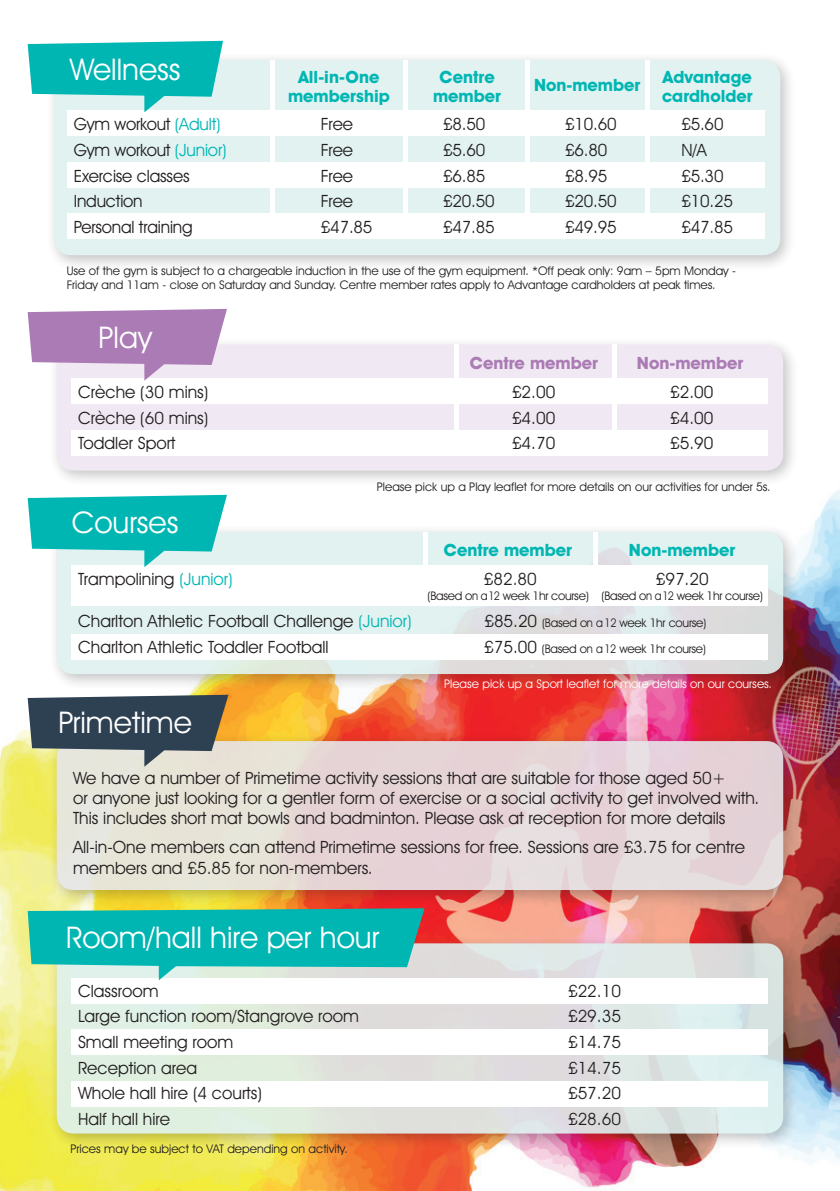
<style>
.page{position:relative;width:840px;height:1191px;background:#fff}
.page>*{position:absolute;margin:0;border:0;box-sizing:border-box;transform-origin:0 0}
.t1{font:30px "Avant Garde IT Cby BT";color:#fff}
.t2{font:17px/20.4px "Avant Garde IT Cby BT";color:#231f20}
.t3{font:700 17px "Avant Garde IT Cby BT";color:#00b6b3}
.t4{font:700 17px "Avant Garde IT Cby BT";color:#aa7bb4}
.t5{font:12px/14px "Avant Garde IT Cby BT";color:#231f20}
.t6{font:12px "Avant Garde IT Cby BT";letter-spacing:-.025em;color:#231f20}
.t7{font:12px "Avant Garde IT Cby BT";color:#fff}
.s1{color:#00b6b3}
.s2{font-size:17px}
</style>
<div class="page">
<img style="left:0;top:40px;width:839px;height:1150px">
<div style="left:45px;top:51px;width:751px;height:221px;background:#231f20;opacity:.3"></div>
<div style="left:54px;top:60px;width:726px;height:195px;background:#def1f0;border-radius:17px"></div>
<div style="left:67px;top:111px;width:697px;height:25px;background:#fff"></div>
<div style="left:67px;top:213px;width:697px;height:26px;background:#fff"></div>
<div style="left:67px;top:162px;width:697px;height:26px;background:#fff"></div>
<svg style="left:28px;top:41px;width:195px;height:71px"></svg>
<div style="left:524px;top:60px;width:5px;height:166px;background:#fff"></div>
<div style="left:270px;top:60px;width:5px;height:166px;background:#fff"></div>
<hr style="left:403px;top:60px;width:4px;height:166px;background:#fff">
<div style="left:644px;top:60px;width:5px;height:166px;background:#fff"></div>
<div style="left:48px;top:336px;width:751px;height:151px;background:#231f20;opacity:.3"></div>
<div style="left:57px;top:345px;width:725px;height:125px;background:#efe7f2;border-radius:17px"></div>
<div style="left:71px;top:430px;width:695px;height:26px;background:#fff"></div>
<div style="left:71px;top:378px;width:695px;height:26px;background:#fff"></div>
<div style="left:453px;top:345px;width:5px;height:94px;background:#fff"></div>
<div style="left:611px;top:379px;width:5px;height:62px;background:#fff"></div>
<svg style="left:28px;top:309px;width:199px;height:72px"></svg>
<div style="left:611px;top:345px;width:5px;height:34px;background:#fff"></div>
<div style="left:48px;top:732px;width:751px;height:174px;background:#231f20;opacity:.3"></div>
<div style="left:57px;top:741px;width:725px;height:149px;background:linear-gradient(to right,#e8e4d8,#e5d1da);border-radius:17px"></div>
<svg style="left:28px;top:695px;width:200px;height:71px"></svg>
<div style="left:48px;top:935px;width:751px;height:215px;background:#231f20;opacity:.3"></div>
<svg style="left:57px;top:943px;width:725px;height:190px;fill:#dfe9e0"></svg>
<div style="left:71px;top:1028px;width:695px;height:26px;background:#fff"></div>
<div style="left:71px;top:1080px;width:695px;height:26px;background:#fff"></div>
<div style="left:71px;top:978px;width:695px;height:25px;background:#fff"></div>
<svg style="left:28px;top:908px;width:396px;height:72px"></svg>
<div style="left:48px;top:523px;width:751px;height:168px;background:#231f20;opacity:.3"></div>
<svg style="left:57px;top:532px;width:725px;height:142px;fill:#e1f2f1"></svg>
<div style="left:71px;top:565px;width:695px;height:40px;background:#fff"></div>
<div style="left:71px;top:634px;width:695px;height:25px;background:#fff"></div>
<div style="left:422px;top:532px;width:5px;height:73px;background:#fff"></div>
<svg style="left:28px;top:495px;width:199px;height:72px"></svg>
<div style="left:592px;top:532px;width:5px;height:73px;background:#fff"></div>
<h1 class="t1" style="left:70px;top:51px;width:112px">Wellness</h1>
<p class="t3" style="left:298px;top:66px;width:82px">All-in-One</p>
<p class="t3" style="left:439px;top:66px;width:57px">Centre</p>
<p class="t3" style="left:533px;top:74px;width:108px">Non-member</p>
<p class="t3" style="left:662px;top:66px;width:90px">Advantage</p>
<p class="t3" style="left:288px;top:85px;width:103px">membership</p>
<p class="t3" style="left:433px;top:85px;width:70px">member</p>
<p class="t3" style="left:661px;top:85px;width:92px">cardholder</p>
<p class="t2" style="left:74px;top:114px;width:148px">Gym workout <span class="s1">(Adult)</span></p>
<p class="t2" style="left:321px;top:114px;width:33px">Free</p>
<p class="t2" style="left:443px;top:114px;width:44px">£8.50</p>
<p class="t2" style="left:565px;top:114px;width:53px">£10.60</p>
<p class="t2" style="left:681px;top:114px;width:44px">£5.60</p>
<p class="t2" style="left:74px;top:139px;width:154px">Gym workout <span class="s1">(Junior)</span></p>
<p class="t2" style="left:321px;top:139px;width:33px">Free</p>
<p class="t2" style="left:443px;top:139px;width:44px">£5.60</p>
<p class="t2" style="left:565px;top:139px;width:44px">£6.80</p>
<p class="t2" style="left:681px;top:139px;width:27px">N/A</p>
<p class="t2" style="left:74px;top:165px;width:117px">Exercise classes</p>
<p class="t2" style="left:321px;top:165px;width:33px">Free</p>
<p class="t2" style="left:443px;top:165px;width:44px">£6.85</p>
<p class="t2" style="left:565px;top:165px;width:44px">£8.95</p>
<p class="t2" style="left:681px;top:165px;width:44px">£5.30</p>
<p class="t2" style="left:74px;top:191px;width:70px">Induction</p>
<p class="t2" style="left:321px;top:191px;width:33px">Free</p>
<p class="t2" style="left:443px;top:191px;width:53px">£20.50</p>
<p class="t2" style="left:565px;top:191px;width:53px">£20.50</p>
<p class="t2" style="left:681px;top:191px;width:53px">£10.25</p>
<p class="t2" style="left:74px;top:216px;width:120px">Personal training</p>
<p class="t2" style="left:321px;top:216px;width:53px">£47.85</p>
<p class="t2" style="left:443px;top:216px;width:53px">£47.85</p>
<p class="t2" style="left:565px;top:216px;width:53px">£49.95</p>
<p class="t2" style="left:681px;top:216px;width:53px">£47.85</p>
<p class="t5" style="left:67px;top:264px;width:670px">Use of the gym is subject to a chargeable induction in the use of the gym equipment. *Off peak only: 9am – 5pm Monday -<br>Friday and 11am - close on Saturday and Sunday. Centre member rates apply to Advantage cardholders at peak times.</p>
<h1 class="t1" style="left:98px;top:319px;width:55px">Play</h1>
<p class="t4" style="left:469px;top:353px;width:130px">Centre member</p>
<p class="t4" style="left:636px;top:353px;width:108px">Non-member</p>
<p class="t2" style="left:78px;top:381px;width:132px">Crèche (30 mins)</p>
<p class="t2" style="left:511px;top:381px;width:45px">£2.00</p>
<p class="t2" style="left:669px;top:381px;width:45px">£2.00</p>
<p class="t2" style="left:78px;top:407px;width:132px">Crèche (60 mins)</p>
<p class="t2" style="left:511px;top:407px;width:45px">£4.00</p>
<p class="t2" style="left:669px;top:407px;width:45px">£4.00</p>
<p class="t2" style="left:78px;top:433px;width:99px">Toddler Sport</p>
<p class="t2" style="left:511px;top:433px;width:45px">£4.70</p>
<p class="t2" style="left:669px;top:433px;width:45px">£5.90</p>
<h1 class="t1" style="left:72px;top:504px;width:108px">Courses</h1>
<p class="t5" style="left:376px;top:479px;width:395px">Please pick up a Play leaflet for more details on our activities for under 5s.</p>
<p class="t3" style="left:443px;top:540px;width:130px">Centre member</p>
<p class="t3" style="left:628px;top:540px;width:108px">Non-member</p>
<p class="t2" style="left:78px;top:568px;width:156px">Trampolining <span class="s1">(Junior)</span></p>
<p class="t2" style="left:483px;top:568px;width:54px">£82.80</p>
<p class="t2" style="left:655px;top:568px;width:54px">£97.20</p>
<p class="t6" style="left:427px;top:588px;width:337px">(Based on a 12 week 1hr course) (Based on a 12 week 1hr course)</p>
<p class="t2" style="left:78px;top:610px;width:335px">Charlton Athletic Football Challenge <span class="s1">(Junior)</span></p>
<p class="t6" style="left:484px;top:615px;width:223px"><span class="s2">£85.20</span> (Based on a 12 week 1hr course)</p>
<p class="t2" style="left:78px;top:636px;width:252px">Charlton Athletic Toddler Football</p>
<p class="t6" style="left:484px;top:641px;width:223px"><span class="s2">£75.00</span> (Based on a 12 week 1hr course)</p>
<h1 class="t1" style="left:58px;top:704px;width:135px">Primetime</h1>
<p class="t7" style="left:444px;top:676px;width:329px">Please pick up a Sport leaflet for more details on our courses.</p>
<p class="t2" style="left:73px;top:767px;width:687px">We have a number of Primetime activity sessions that are suitable for those aged 50+<br>or anyone just looking for a gentler form of exercise or a social activity to get involved with.<br>This includes short mat bowls and badminton. Please ask at reception for more details</p>
<p class="t2" style="left:73px;top:837px;width:673px">All-in-One members can attend Primetime sessions for free. Sessions are £3.75 for centre members and £5.85 for non-members.</p>
<h1 class="t1" style="left:66px;top:919px;width:314px">Room/hall hire per hour</h1>
<p class="t2" style="left:78px;top:980px;width:82px">Classroom</p>
<p class="t2" style="left:567px;top:980px;width:54px">£22.10</p>
<p class="t2" style="left:78px;top:1005px;width:282px">Large function room/Stangrove room</p>
<p class="t2" style="left:567px;top:1005px;width:54px">£29.35</p>
<p class="t2" style="left:78px;top:1031px;width:157px">Small meeting room</p>
<p class="t2" style="left:567px;top:1031px;width:54px">£14.75</p>
<p class="t2" style="left:78px;top:1057px;width:121px">Reception area</p>
<p class="t2" style="left:567px;top:1057px;width:54px">£14.75</p>
<p class="t2" style="left:78px;top:1082px;width:185px">Whole hall hire (4 courts)</p>
<p class="t2" style="left:567px;top:1082px;width:54px">£57.20</p>
<p class="t2" style="left:78px;top:1108px;width:93px">Half hall hire</p>
<p class="t2" style="left:567px;top:1108px;width:54px">£28.60</p>
<p class="t5" style="left:71px;top:1141px;width:278px">Prices may be subject to VAT depending on activity.</p>
</div>
